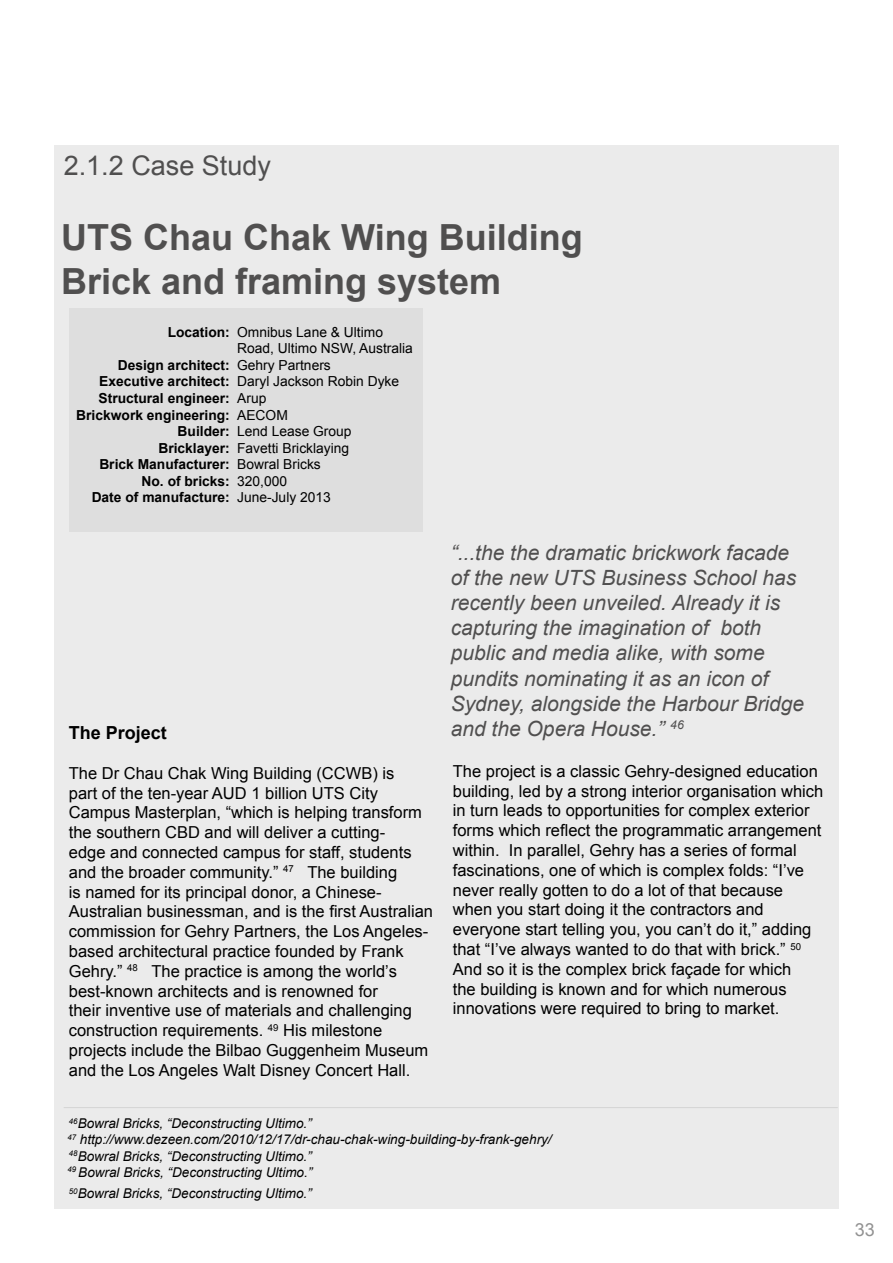
<style>
.page{position:relative;width:893px;height:1263px;background:#fff}
.page>*{position:absolute;margin:0;border:0;box-sizing:border-box;transform-origin:0 0}
.t1{font:700 36px/43.2px "Arial";color:#504f4f}
.t2{font:27px "Arial";color:#504f4f}
.t3{font:italic 21px/25.2px "Arial";color:#504f4f}
.t4{font:700 18px "Arial";color:#000}
.t5{font:18px "Arial";color:#929292}
.t6{font:16.5px/19.8px "Arial";color:#000}
.t7{font:700 13.8px/16.6px "Arial";color:#000;text-align:right}
.t8{font:13.8px/16.6px "Arial";color:#000}
.t9{font:italic 13.5px/16.2px "Arial";color:#000}
</style>
<div class="page">
<div style="left:54px;top:146px;width:785px;height:1063px;background:#ebebeb"></div>
<div style="left:69px;top:308px;width:354px;height:224px;background:#dedede"></div>
<hr style="left:64px;top:1107px;width:774px;height:1px;background:#d4d4d4">
<h2 class="t2" style="left:64px;top:148px;width:209px">2.1.2 Case Study</h2>
<h1 class="t1" style="left:61px;top:217px;width:523px">UTS Chau Chak Wing Building<br>Brick and framing system</h1>
<p class="t7" style="left:168px;top:324px;width:64px">Location:</p>
<p class="t7" style="left:76px;top:357px;width:155px">Design architect:<br>Executive architect:<br>Structural engineer:<br>Brickwork engineering:<br>Builder:<br>Bricklayer:<br>Brick Manufacturer:<br>No. of bricks:<br>Date of manufacture:</p>
<p class="t8" style="left:237px;top:324px;width:177px">Omnibus Lane &amp; Ultimo<br>Road, Ultimo NSW, Australia<br>Gehry Partners<br>Daryl Jackson Robin Dyke<br>Arup<br>AECOM<br>Lend Lease Group<br>Favetti Bricklaying<br>Bowral Bricks<br>320,000<br>June-July 2013</p>
<p class="t4" style="left:69px;top:721px;width:100px">The Project</p>
<p class="t6" style="left:69px;top:763px;width:366px">The Dr Chau Chak Wing Building (CCWB) is<br>part of the ten-year AUD 1 billion UTS City Campus Masterplan, “which is helping transform the southern CBD and will deliver a cutting-<br>edge and connected campus for staff, students and the broader community.” <sup>47</sup> The building<br>is named for its principal donor, a Chinese-Australian businessman, and is the first Australian commission for Gehry Partners, the Los Angeles&shy;based architectural practice founded by Frank Gehry.” <sup>48</sup> The practice is among the world’s best-known architects and is renowned for<br>their inventive use of materials and challenging construction requirements. <sup>49</sup> His milestone projects include the Bilbao Guggenheim Museum and the Los Angeles Walt Disney Concert Hall.</p>
<p class="t3" style="left:451px;top:540px;width:355px">“...the the dramatic brickwork facade of the new UTS Business School has recently been unveiled. Already it is capturing the imagination of both public and media alike, with some pundits nominating it as an icon of Sydney, alongside the Harbour Bridge and the Opera House.” <sup>46</sup></p>
<p class="t6" style="left:453px;top:761px;width:372px">The project is a classic Gehry-designed education building, led by a strong interior organisation which in turn leads to opportunities for complex exterior forms which reflect the programmatic arrangement within. In parallel, Gehry has a series of formal fascinations, one of which is complex folds: “I’ve never really gotten to do a lot of that because when you start doing it the contractors and everyone start telling you, you can’t do it,” adding that “I’ve always wanted to do that with brick.” <sup>50<br></sup>And so it is the complex brick façade for which<br>the building is known and for which numerous innovations were required to bring to market.</p>
<p class="t9" style="left:67px;top:1115px;width:486px"><sup>46</sup>Bowral Bricks, “Deconstructing Ultimo.”<br><sup>47</sup> http://www.dezeen.com/2010/12/17/dr-chau-chak-wing-building-by-frank-gehry/ <sup>48</sup>Bowral Bricks, “Deconstructing Ultimo.”<br><sup>49</sup> Bowral Bricks, “Deconstructing Ultimo.”</p>
<p class="t9" style="left:69px;top:1186px;width:244px"><sup>50</sup>Bowral Bricks, “Deconstructing Ultimo.”</p>
<p class="t5" style="left:855px;top:1217px;width:22px">33</p>
</div>
